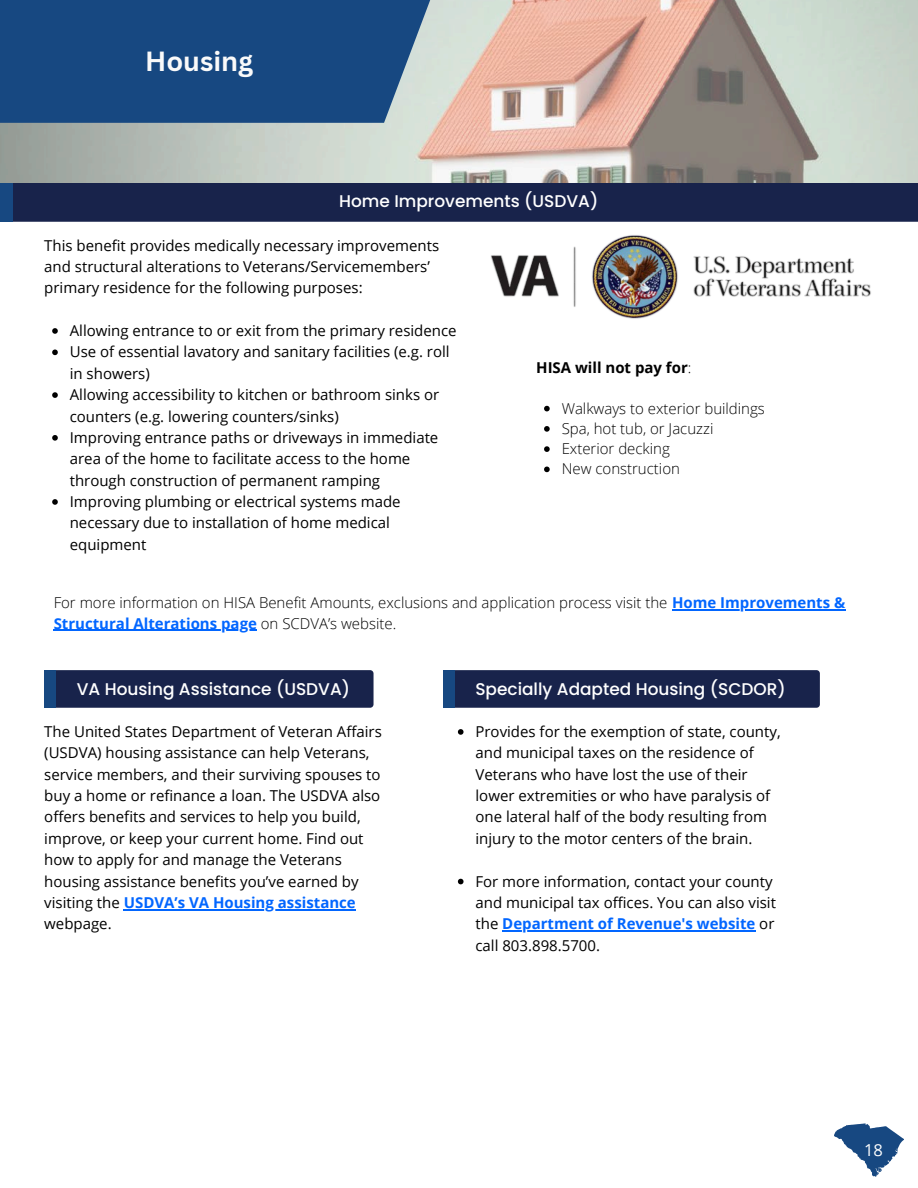
<style>
.page{position:relative;width:918px;height:1188px;background:#fff}
.page>*{position:absolute;margin:0;border:0;box-sizing:border-box;transform-origin:0 0}
.t1{font:700 27px "Canva Sans";color:#fafafa}
.t2{font:500 16.95px "Poppins";color:#fff}
.t3{font:16.5px "Open Sans";color:#fff}
.t4{font:15px/21.3px "Open Sans";color:#000}
.t5{font:300 15px "Open Sans";color:#000}
.t6{font:700 15px "Open Sans";color:#0266ff}
.t7{font:700 15px "Open Sans";color:#000}
.s1{font-weight:300}
.s2{font-weight:700;color:#0266ff}
.s3{font-weight:300;color:#000}
</style>
<div class="page">
<svg style="left:0;top:0;width:918px;height:183px;background:#c2b8ad"></svg>
<div style="left:0;top:0;width:459px;height:123px;background:#174881"></div>
<svg style="left:834px;top:1123px;width:70px;height:54px"></svg>
<div style="left:12px;top:183px;width:906px;height:39px;background:#18234b"></div>
<div style="left:0;top:183px;width:12px;height:39px;background:#174881"></div>
<div style="left:451px;top:670px;width:369px;height:38px;background:#18234b;border-radius:3px"></div>
<div style="left:443px;top:670px;width:11px;height:38px;background:#174881"></div>
<div style="left:52px;top:670px;width:322px;height:38px;background:#18234b;border-radius:3px"></div>
<div style="left:44px;top:670px;width:12px;height:38px;background:#174881"></div>
<img style="left:468px;top:214px;width:425px;height:105px">
<svg style="left:52px;top:328px;width:6px;height:6px"></svg>
<svg style="left:52px;top:350px;width:6px;height:5px"></svg>
<svg style="left:52px;top:392px;width:6px;height:6px"></svg>
<svg style="left:52px;top:435px;width:6px;height:6px"></svg>
<svg style="left:52px;top:499px;width:6px;height:6px"></svg>
<svg style="left:458px;top:729px;width:6px;height:6px"></svg>
<svg style="left:458px;top:879px;width:6px;height:5px"></svg>
<hr style="left:502px;top:930px;width:254px;height:2px;background:#0266ff">
<hr style="left:124px;top:909px;width:232px;height:1px;background:#0266ff">
<svg style="left:544px;top:406px;width:6px;height:5px"></svg>
<svg style="left:544px;top:426px;width:6px;height:6px"></svg>
<svg style="left:544px;top:446px;width:6px;height:6px"></svg>
<svg style="left:544px;top:467px;width:6px;height:5px"></svg>
<hr style="left:672px;top:609px;width:174px;height:1px;background:#0266ff">
<hr style="left:54px;top:630px;width:203px;height:1px;background:#0266ff">
<h2 class="t1" style="left:145px;top:42px;width:110px">Housing</h2>
<h2 class="t2" style="left:339px;top:190px;width:261px">Home Improvements (USDVA)</h2>
<p class="t4" style="left:44px;top:234px;width:396px">This benefit provides medically necessary improvements and structural alterations to Veterans/Servicemembers’ primary residence for the following purposes:</p>
<p class="t4" style="left:70px;top:320px;width:388px">Allowing entrance to or exit from the primary residence</p>
<p class="t4" style="left:70px;top:341px;width:381px">Use of essential lavatory and sanitary facilities (e.g. roll in showers)</p>
<p class="t4" style="left:70px;top:384px;width:371px">Allowing accessibility to kitchen or bathroom sinks or counters (e.g. lowering counters/sinks)</p>
<p class="t4" style="left:70px;top:426px;width:370px">Improving entrance paths or driveways in immediate area of the home to facilitate access to the home through construction of permanent ramping</p>
<p class="t4" style="left:70px;top:491px;width:332px">Improving plumbing or electrical systems made necessary due to installation of home medical equipment</p>
<h2 class="t7" style="left:536px;top:357px;width:157px">HISA will not pay for<span class="s1">:</span></h2>
<p class="t5" style="left:562px;top:398px;width:205px">Walkways to exterior buildings</p>
<p class="t5" style="left:562px;top:418px;width:153px">Spa, hot tub, or Jacuzzi</p>
<p class="t5" style="left:562px;top:438px;width:110px">Exterior decking</p>
<p class="t5" style="left:562px;top:458px;width:120px">New construction</p>
<p class="t5" style="left:54px;top:592px;width:793px">For more information on HISA Benefit Amounts, exclusions and application process visit the <span class="s2">Home Improvements &amp;</span></p>
<p class="t6" style="left:54px;top:612px;width:344px">Structural Alterations page <span class="s3">on SCDVA’s website.</span></p>
<p class="t2" style="left:77px;top:677px;width:275px">VA Housing Assistance (USDVA)</p>
<p class="t2" style="left:475px;top:677px;width:312px">Specially Adapted Housing (SCDOR)</p>
<p class="t4" style="left:44px;top:721px;width:339px">The United States Department of Veteran Affairs (USDVA) housing assistance can help Veterans, service members, and their surviving spouses to buy a home or refinance a loan. The USDVA also offers benefits and services to help you build, improve, or keep your current home. Find out how to apply for and manage the Veterans housing assistance benefits you’ve earned by visiting the <span class="s2">USDVA’s VA Housing assistance</span></p>
<p class="t4" style="left:44px;top:913px;width:69px">webpage.</p>
<p class="t4" style="left:476px;top:721px;width:307px">Provides for the exemption of state, county, and municipal taxes on the residence of Veterans who have lost the use of their lower extremities or who have paralysis of one lateral half of the body resulting from injury to the motor centers of the brain.</p>
<p class="t4" style="left:476px;top:870px;width:302px">For more information, contact your county and municipal tax offices. You can also visit the <span class="s2">Department of Revenue's website</span> or</p>
<p class="t4" style="left:476px;top:934px;width:126px">call 803.898.5700.</p>
<h1 class="t3" style="left:864px;top:1138px;width:20px">18</h1>
</div>
